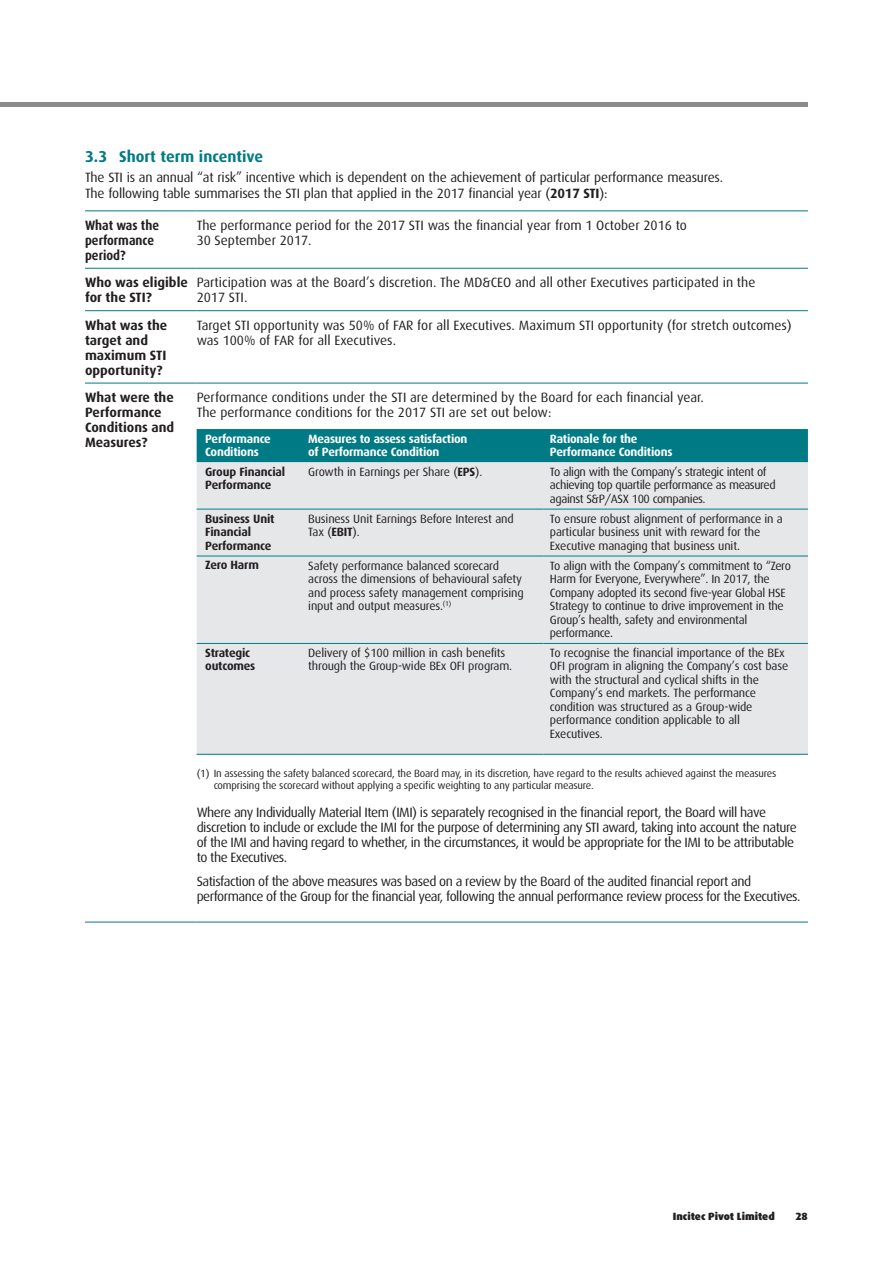
<style>
.page{position:relative;width:893px;height:1263px;background:#fff}
.page>*{position:absolute;margin:0;border:0;box-sizing:border-box;transform-origin:0 0}
.t1{font:700 15.75px "Dax";color:#007b85}
.t2{font:13.5px/15px "Dax";letter-spacing:-.02em;color:#231f20}
.t3{font:13.5px/15px "Dax";color:#231f20}
.t4{font:700 13.5px/15px "Dax";color:#231f20}
.t5{font:700 13.5px/15px "Dax";color:#231f20;scale:.9 1}
.t6{font:12px/13.5px "Dax";letter-spacing:-.015em;color:#231f20}
.t7{font:12px/13.5px "Dax";letter-spacing:-.035em;color:#231f20}
.t8{font:700 12px/13.5px "Dax";letter-spacing:-.02em;color:#fff}
.t9{font:700 12px/13.5px "Dax";letter-spacing:-.015em;color:#231f20}
.t10{font:10.5px/12px "Dax";letter-spacing:-.015em;color:#231f20}
.t11{font:900 10.5px "Dax";color:#231f20}
.s1{font-weight:700}
</style>
<div class="page">
<hr style="left:0;top:102px;width:808px;height:4px;background:#8b8b8c">
<hr style="left:85px;top:211px;width:112px;height:1px;background:#007b85">
<hr style="left:197px;top:211px;width:611px;height:1px;background:#007b85">
<hr style="left:85px;top:268px;width:112px;height:1px;background:#007b85">
<hr style="left:197px;top:268px;width:611px;height:1px;background:#007b85">
<hr style="left:85px;top:310px;width:112px;height:1px;background:#007b85">
<hr style="left:197px;top:310px;width:611px;height:1px;background:#007b85">
<hr style="left:85px;top:383px;width:112px;height:1px;background:#007b85">
<hr style="left:197px;top:383px;width:611px;height:1px;background:#007b85">
<hr style="left:85px;top:922px;width:112px;height:1px;background:#007b85">
<hr style="left:197px;top:922px;width:611px;height:1px;background:#007b85">
<div style="left:197px;top:429px;width:611px;height:33px;background:#007b85"></div>
<div style="left:197px;top:462px;width:611px;height:292px;background:#e6e7e9"></div>
<hr style="left:197px;top:754px;width:105px;height:1px;background:#007b85">
<hr style="left:302px;top:754px;width:242px;height:1px;background:#007b85">
<hr style="left:544px;top:754px;width:264px;height:1px;background:#007b85">
<hr style="left:197px;top:509px;width:105px;height:1px;background:#007b85">
<hr style="left:302px;top:509px;width:242px;height:1px;background:#007b85">
<hr style="left:544px;top:509px;width:264px;height:1px;background:#007b85">
<hr style="left:197px;top:556px;width:105px;height:1px;background:#007b85">
<hr style="left:302px;top:556px;width:242px;height:1px;background:#007b85">
<hr style="left:544px;top:556px;width:264px;height:1px;background:#007b85">
<hr style="left:197px;top:643px;width:105px;height:1px;background:#007b85">
<hr style="left:302px;top:643px;width:242px;height:1px;background:#007b85">
<hr style="left:544px;top:643px;width:264px;height:1px;background:#007b85">
<h1 class="t1" style="left:85px;top:147px;width:180px">3.3 Short term incentive</h1>
<p class="t2" style="left:85px;top:169px;width:640px;line-height:16.2px">The STI is an annual “at risk” incentive which is dependent on the achievement of particular performance measures.<br>The following table summarises the STI plan that applied in the 2017 financial year (<span class="s1">2017 STI</span>):</p>
<p class="t5" style="left:85px;top:218px;width:84px">What was the performance period?</p>
<p class="t3" style="left:197px;top:218px;width:492px">The performance period for the 2017 STI was the financial year from 1 October 2016 to<br>30 September 2017.</p>
<p class="t4" style="left:85px;top:275px;width:104px">Who was eligible for the STI?</p>
<p class="t3" style="left:197px;top:275px;width:560px">Participation was at the Board’s discretion. The MD&amp;CEO and all other Executives participated in the<br>2017 STI.</p>
<p class="t4" style="left:85px;top:317px;width:84px">What was the target and maximum STI opportunity?</p>
<p class="t3" style="left:197px;top:318px;width:597px">Target STI opportunity was 50% of FAR for all Executives. Maximum STI opportunity (for stretch outcomes) was 100% of FAR for all Executives.</p>
<p class="t4" style="left:85px;top:390px;width:91px">What were the<br>Performance<br>Conditions and<br>Measures?</p>
<p class="t3" style="left:197px;top:390px;width:509px">Performance conditions under the STI are determined by the Board for each financial year.<br>The performance conditions for the 2017 STI are set out below:</p>
<p class="t8" style="left:205px;top:432px;width:67px">Performance<br>Conditions</p>
<p class="t8" style="left:308px;top:432px;width:161px">Measures to assess satisfaction of Performance Condition</p>
<p class="t8" style="left:550px;top:432px;width:124px">Rationale for the<br>Performance Conditions</p>
<p class="t9" style="left:205px;top:465px;width:82px">Group Financial<br>Performance</p>
<p class="t6" style="left:308px;top:465px;width:176px">Growth in Earnings per Share (<span class="s1">EPS</span>).</p>
<p class="t7" style="left:550px;top:465px;width:227px">To align with the Company’s strategic intent of achieving top quartile performance as measured against S&amp;P/ASX 100 companies.</p>
<p class="t9" style="left:205px;top:512px;width:71px">Business Unit<br>Financial<br>Performance</p>
<p class="t6" style="left:308px;top:512px;width:207px">Business Unit Earnings Before Interest and<br>Tax (<span class="s1">EBIT</span>).</p>
<p class="t6" style="left:550px;top:512px;width:234px">To ensure robust alignment of performance in a particular business unit with reward for the<br>Executive managing that business unit.</p>
<p class="t9" style="left:205px;top:559px;width:55px">Zero Harm</p>
<p class="t6" style="left:308px;top:559px;width:217px">Safety performance balanced scorecard across the dimensions of behavioural safety and process safety management comprising input and output measures.<sup>(1)</sup></p>
<p class="t6" style="left:550px;top:559px;width:242px">To align with the Company’s commitment to “Zero Harm for Everyone, Everywhere”. In 2017, the Company adopted its second five-year Global HSE Strategy to continue to drive improvement in the Group’s health, safety and environmental performance.</p>
<p class="t9" style="left:205px;top:646px;width:52px">Strategic outcomes</p>
<p class="t6" style="left:308px;top:646px;width:205px">Delivery of $100 million in cash benefits through the Group-wide BEx OFI program.</p>
<p class="t6" style="left:550px;top:646px;width:240px">To recognise the financial importance of the BEx OFI program in aligning the Company’s cost base with the structural and cyclical shifts in the Company’s end markets. The performance condition was structured as a Group-wide performance condition applicable to all Executives.</p>
<p class="t10" style="left:214px;top:768px;width:564px;text-indent:-17px">(1) In assessing the safety balanced scorecard, the Board may, in its discretion, have regard to the results achieved against the measures comprising the scorecard without applying a specific weighting to any particular measure.</p>
<p class="t2" style="left:197px;top:805px;width:602px">Where any Individually Material Item (IMI) is separately recognised in the financial report, the Board will have discretion to include or exclude the IMI for the purpose of determining any STI award, taking into account the nature of the IMI and having regard to whether, in the circumstances, it would be appropriate for the IMI to be attributable to the Executives.</p>
<p class="t2" style="left:197px;top:874px;width:605px">Satisfaction of the above measures was based on a review by the Board of the audited financial report and performance of the Group for the financial year, following the annual performance review process for the Executives.</p>
<p class="t11" style="left:673px;top:1210px;width:103px">Incitec Pivot Limited</p>
<p class="t11" style="left:795px;top:1210px;width:14px">28</p>
</div>
